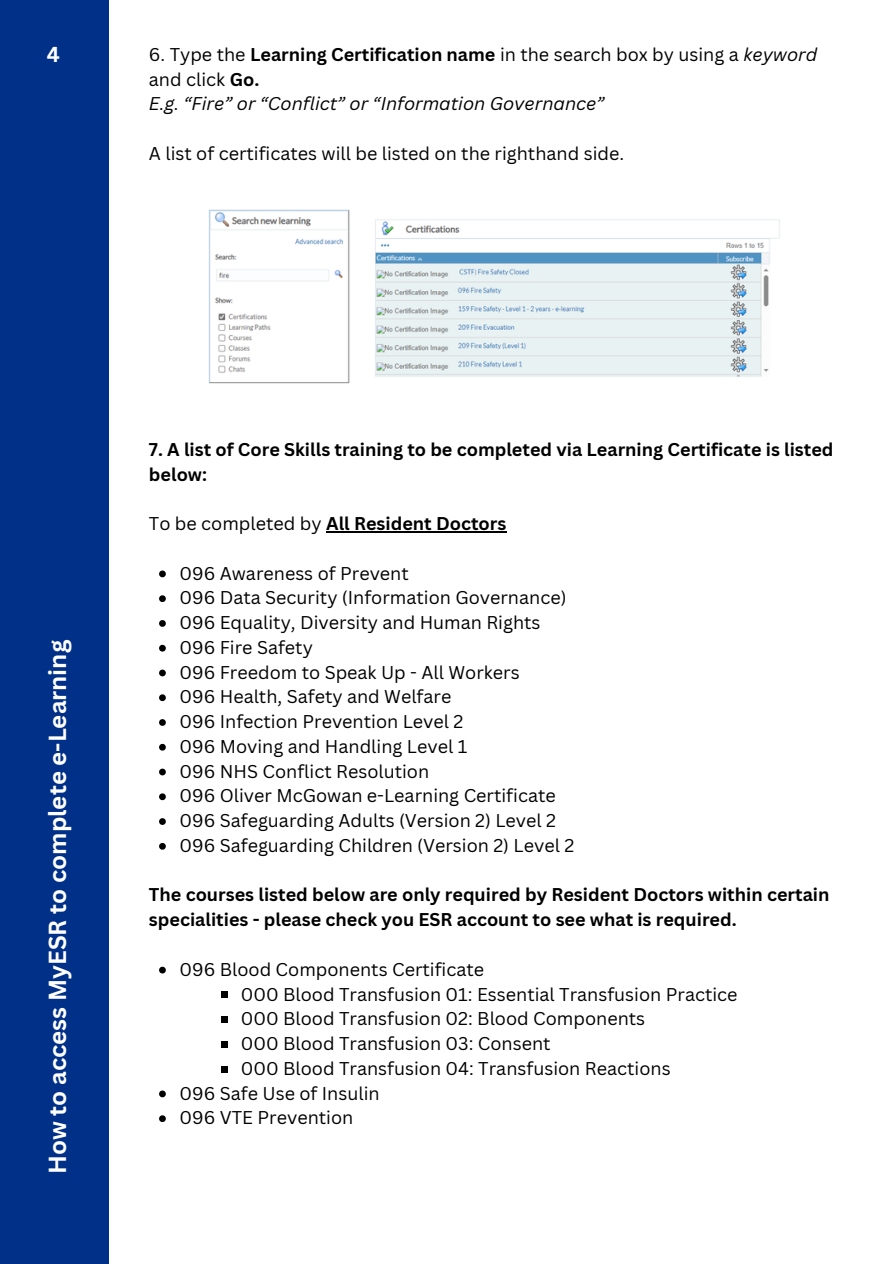
<style>
.page{position:relative;width:894px;height:1264px;background:#fff}
.page>*{position:absolute;margin:0;border:0;box-sizing:border-box;transform-origin:0 0}
.t1{font:700 24px "Canva Sans";color:#fff}
.t2{font:700 21px "Canva Sans";color:#fff}
.t3{font:18px/24.8px "Canva Sans";color:#000}
.t4{font:700 18px/24.8px "Canva Sans";color:#000}
.t5{font:italic 18px "Canva Sans";color:#000}
.s1{font-weight:700}
.s2{font-style:italic}
.s3{font-weight:400}
</style>
<div class="page">
<div style="left:0;top:0;width:108px;height:1263px;background:#003087"></div>
<img style="left:208px;top:209px;width:572px;height:175px">
<hr style="left:326px;top:531px;width:180px;height:1px;background:#000">
<svg style="left:159px;top:570px;width:7px;height:7px"></svg>
<svg style="left:159px;top:595px;width:7px;height:7px"></svg>
<svg style="left:159px;top:620px;width:7px;height:7px"></svg>
<svg style="left:159px;top:645px;width:7px;height:6px"></svg>
<svg style="left:159px;top:669px;width:7px;height:7px"></svg>
<svg style="left:159px;top:694px;width:7px;height:7px"></svg>
<svg style="left:159px;top:719px;width:7px;height:7px"></svg>
<svg style="left:159px;top:744px;width:7px;height:6px"></svg>
<svg style="left:159px;top:768px;width:7px;height:7px"></svg>
<svg style="left:159px;top:793px;width:7px;height:7px"></svg>
<svg style="left:159px;top:818px;width:7px;height:7px"></svg>
<svg style="left:159px;top:843px;width:7px;height:6px"></svg>
<svg style="left:159px;top:966px;width:7px;height:7px"></svg>
<div style="left:221px;top:991px;width:7px;height:7px;background:#000"></div>
<div style="left:221px;top:1016px;width:7px;height:7px;background:#000"></div>
<div style="left:221px;top:1041px;width:7px;height:6px;background:#000"></div>
<div style="left:221px;top:1065px;width:7px;height:7px;background:#000"></div>
<svg style="left:159px;top:1090px;width:7px;height:7px"></svg>
<svg style="left:159px;top:1115px;width:7px;height:7px"></svg>
<h1 class="t2" style="left:47px;top:39px;width:15px">4</h1>
<p class="t3" style="left:149px;top:42px;width:669px">6. Type the <span class="s1">Learning Certification name</span> in the search box by using a <span class="s2">keyword </span>and click <span class="s1">Go.</span></p>
<p class="t5" style="left:149px;top:91px;width:457px">E.g. “Fire” or “Conflict” or “Information Governance”</p>
<p class="t3" style="left:149px;top:141px;width:476px">A list of certificates will be listed on the righthand side.</p>
<h1 class="t1" style="left:40px;top:1174px;width:535px;rotate:-90deg">How to access MyESR to complete e-Learning</h1>
<p class="t4" style="left:149px;top:436px;width:686px">7. A list of Core Skills training to be completed via Learning Certificate is listed below:</p>
<h2 class="t4" style="left:149px;top:510px;width:359px"><span class="s3">To be completed by</span> All Resident Doctors</h2>
<p class="t3" style="left:179px;top:560px;width:231px">096 Awareness of Prevent</p>
<p class="t3" style="left:179px;top:585px;width:388px">096 Data Security (Information Governance)</p>
<p class="t3" style="left:179px;top:609px;width:362px">096 Equality, Diversity and Human Rights</p>
<p class="t3" style="left:179px;top:634px;width:135px">096 Fire Safety</p>
<p class="t3" style="left:179px;top:659px;width:341px">096 Freedom to Speak Up - All Workers</p>
<p class="t3" style="left:179px;top:684px;width:273px">096 Health, Safety and Welfare</p>
<p class="t3" style="left:179px;top:708px;width:285px">096 Infection Prevention Level 2</p>
<p class="t3" style="left:179px;top:733px;width:289px">096 Moving and Handling Level 1</p>
<p class="t3" style="left:179px;top:758px;width:251px">096 NHS Conflict Resolution</p>
<p class="t3" style="left:179px;top:783px;width:377px">096 Oliver McGowan e-Learning Certificate</p>
<p class="t3" style="left:179px;top:807px;width:378px">096 Safeguarding Adults (Version 2) Level 2</p>
<p class="t3" style="left:179px;top:832px;width:396px">096 Safeguarding Children (Version 2) Level 2</p>
<p class="t4" style="left:149px;top:882px;width:681px">The courses listed below are only required by Resident Doctors within certain specialities - please check you ESR account to see what is required.</p>
<h2 class="t3" style="left:179px;top:956px;width:306px">096 Blood Components Certificate</h2>
<p class="t3" style="left:241px;top:981px;width:498px">000 Blood Transfusion 01: Essential Transfusion Practice</p>
<p class="t3" style="left:241px;top:1005px;width:406px">000 Blood Transfusion 02: Blood Components</p>
<p class="t3" style="left:241px;top:1030px;width:311px">000 Blood Transfusion 03: Consent</p>
<p class="t3" style="left:241px;top:1055px;width:431px">000 Blood Transfusion 04: Transfusion Reactions</p>
<p class="t3" style="left:179px;top:1080px;width:201px">096 Safe Use of Insulin</p>
<p class="t3" style="left:179px;top:1104px;width:175px">096 VTE Prevention</p>
</div>
